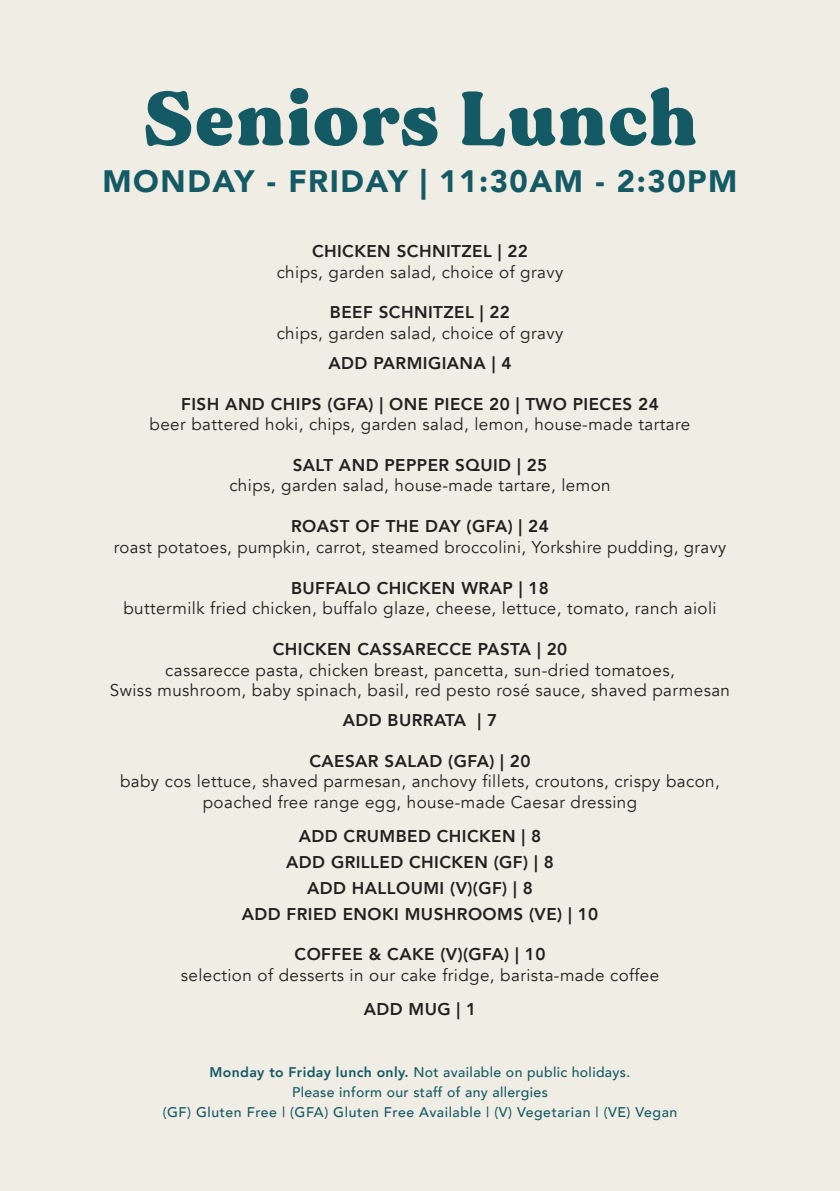
<style>
.page{position:relative;width:840px;height:1191px;background:#fff}
.page>*{position:absolute;margin:0;border:0;box-sizing:border-box;transform-origin:0 0}
.body_copy{font:76.6px "MADE Gentle";letter-spacing:.04em;color:#145a64}
.body_copy-2{font:900 31px "Avenir";letter-spacing:.05em;color:#145a64}
.body_copy-3{font:17px/20.4px "Avenir";letter-spacing:.025em;color:#231f20;text-align:center}
.body_copy-4{font:800 17px/26px "Avenir";letter-spacing:.025em;color:#231f20;text-align:center}
.Dish_Description{font:17px "Avenir";letter-spacing:.025em;color:#231f20}
.body_copy-5{font:500 14px/20px "Avenir";letter-spacing:.025em;color:#145a64;text-align:center}
.s1{font-weight:800}
</style>
<div class="page">
<div style="left:0;top:0;width:839px;height:1191px;background:#f0ede5"></div>
<p class="body_copy" style="left:144px;top:66px;width:553px">Seniors Lunch</p>
<p class="body_copy-2" style="left:102px;top:155px;width:636px">MONDAY - FRIDAY | 11:30AM - 2:30PM</p>
<p class="body_copy-4" style="left:312px;top:238px;width:217px">CHICKEN SCHNITZEL | 22</p>
<p class="body_copy-3" style="left:276px;top:262px;width:288px">chips, garden salad, choice of gravy</p>
<p class="body_copy-4" style="left:330px;top:299px;width:181px">BEEF SCHNITZEL | 22</p>
<p class="body_copy-3" style="left:276px;top:323px;width:288px">chips, garden salad, choice of gravy</p>
<p class="body_copy-4" style="left:328px;top:350px;width:184px">ADD PARMIGIANA | 4</p>
<p class="body_copy-4" style="left:181px;top:391px;width:478px">FISH AND CHIPS (GFA) | ONE PIECE 20 | TWO PIECES 24</p>
<p class="body_copy-3" style="left:149px;top:414px;width:542px">beer battered hoki, chips, garden salad, lemon, house-made tartare</p>
<p class="body_copy-4" style="left:292px;top:452px;width:256px">SALT AND PEPPER SQUID | 25</p>
<p class="body_copy-3" style="left:229px;top:475px;width:382px">chips, garden salad, house-made tartare, lemon</p>
<p class="body_copy-4" style="left:291px;top:513px;width:259px">ROAST OF THE DAY (GFA) | 24</p>
<p class="Dish_Description" style="left:114px;top:537px;width:613px">roast potatoes, pumpkin, carrot, steamed broccolini, Yorkshire pudding, gravy</p>
<p class="body_copy-4" style="left:291px;top:575px;width:259px">BUFFALO CHICKEN WRAP | 18</p>
<p class="body_copy-3" style="left:123px;top:598px;width:594px">buttermilk fried chicken, buffalo glaze, cheese, lettuce, tomato, ranch aioli</p>
<p class="body_copy-4" style="left:272px;top:636px;width:296px">CHICKEN CASSARECCE PASTA | 20</p>
<p class="body_copy-3" style="left:165px;top:660px;width:511px">cassarecce pasta, chicken breast, pancetta, sun-dried tomatoes,</p>
<p class="body_copy-3" style="left:110px;top:680px;width:621px">Swiss mushroom, baby spinach, basil, red pesto rosé sauce, shaved parmesan</p>
<p class="body_copy-4" style="left:342px;top:707px;width:156px">ADD BURRATA | 7</p>
<p class="body_copy-4" style="left:309px;top:748px;width:222px">CAESAR SALAD (GFA) | 20</p>
<p class="body_copy-3" style="left:120px;top:771px;width:601px">baby cos lettuce, shaved parmesan, anchovy fillets, croutons, crispy bacon, poached free range egg, house-made Caesar dressing</p>
<p class="body_copy-4" style="left:286px;top:822px;width:269px">ADD CRUMBED CHICKEN | 8<br>ADD GRILLED CHICKEN (GF) | 8</p>
<p class="body_copy-4" style="left:307px;top:874px;width:227px">ADD HALLOUMI (V)(GF) | 8</p>
<p class="body_copy-4" style="left:241px;top:900px;width:358px">ADD FRIED ENOKI MUSHROOMS (VE) | 10</p>
<p class="body_copy-4" style="left:294px;top:941px;width:252px">COFFEE &amp; CAKE (V)(GFA) | 10</p>
<p class="body_copy-3" style="left:181px;top:965px;width:479px">selection of desserts in our cake fridge, barista-made coffee</p>
<p class="body_copy-4" style="left:363px;top:996px;width:114px">ADD MUG | 1</p>
<p class="body_copy-5" style="left:209px;top:1061px;width:422px"><span class="s1">Monday to Friday lunch only.</span> Not available on public holidays.<br>Please inform our staff of any allergies</p>
<p class="body_copy-5" style="left:163px;top:1101px;width:516px">(GF) Gluten Free | (GFA) Gluten Free Available | (V) Vegetarian | (VE) Vegan</p>
</div>
